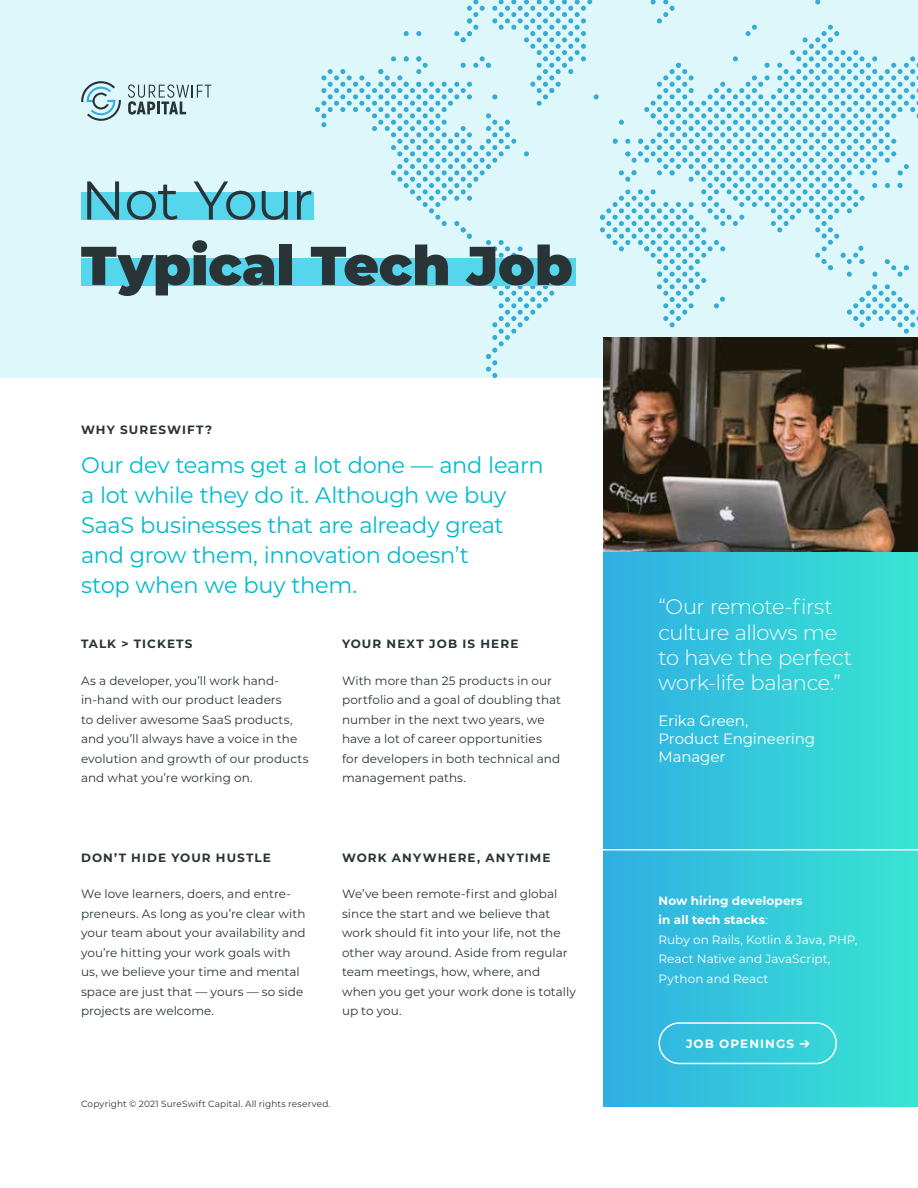
<style>
.page{position:relative;width:918px;height:1188px;background:#fff}
.page>*{position:absolute;margin:0;border:0;box-sizing:border-box;transform-origin:0 0}
.t1{font:900 54.45px "Montserrat";color:#293436}
.t2{font:54.45px "Montserrat";letter-spacing:-.025em;color:#293436}
.t3{font:22.5px/30px "Montserrat";letter-spacing:-.015em;color:#00bacc}
.t4{font:300 21px/25.2px "Montserrat";letter-spacing:-.02em;color:#fff}
.t5{font:15px/18px "Montserrat";letter-spacing:-.005em;color:#fff}
.t6{font:12px/19.5px "Montserrat";letter-spacing:.005em;color:#293436}
.t7{font:12px/19.5px "Montserrat";letter-spacing:.005em;color:#fff}
.t8{font:700 12px "Montserrat";letter-spacing:.095em;color:#293436}
.t9{font:700 12px "Montserrat";letter-spacing:.09em;color:#fff}
.t10{font:9px "Montserrat";letter-spacing:.015em;color:#293436}
.s1{font-weight:700}
</style>
<div class="page">
<div style="left:0;top:0;width:918px;height:378px;background:#ddf7fb"></div>
<svg style="left:128px;top:84px;width:83px;height:31px"></svg>
<svg style="left:81px;top:81px;width:40px;height:40px"></svg>
<svg style="left:315px;top:0;width:603px;height:378px"></svg>
<div style="left:603px;top:338px;width:315px;height:769px;background:linear-gradient(to right,#31aee4,#39e5d1)"></div>
<div style="left:81px;top:258px;width:495px;height:27px;background:#56d6ed"></div>
<div style="left:81px;top:193px;width:232px;height:27px;background:#56d6ed"></div>
<img style="left:603px;top:338px;width:315px;height:213px">
<div style="left:658px;top:1022px;width:179px;height:42px;border:2px solid #fff;border-radius:20px"></div>
<hr style="left:603px;top:849px;width:315px;height:1px;background:#fff">
<h1 class="t2" style="left:81px;top:163px;width:234px">Not Your</h1>
<h1 class="t1" style="left:81px;top:225px;width:493px">Typical Tech Job</h1>
<p class="t8" style="left:81px;top:421px;width:133px">WHY SURESWIFT?</p>
<h2 class="t3" style="left:81px;top:449px;width:464px">Our dev teams get a lot done — and learn a lot while they do it. Although we buy SaaS businesses that are already great and grow them, innovation doesn’t<br>stop when we buy them.</h2>
<p class="t8" style="left:81px;top:635px;width:113px">TALK &gt; TICKETS</p>
<p class="t6" style="left:81px;top:670px;width:229px">As a developer, you’ll work hand&shy;in-hand with our product leaders<br>to deliver awesome SaaS products, and you’ll always have a voice in the evolution and growth of our products and what you’re working on.</p>
<p class="t8" style="left:81px;top:849px;width:191px">DON’T HIDE YOUR HUSTLE</p>
<p class="t6" style="left:81px;top:884px;width:226px">We love learners, doers, and entre&shy;preneurs. As long as you’re clear with your team about your availability and you’re hitting your work goals with us, we believe your time and mental space are just that — yours — so side projects are welcome.</p>
<p class="t8" style="left:342px;top:635px;width:178px">YOUR NEXT JOB IS HERE</p>
<p class="t6" style="left:342px;top:670px;width:221px">With more than 25 products in our portfolio and a goal of doubling that number in the next two years, we have a lot of career opportunities for developers in both technical and management paths.</p>
<p class="t8" style="left:342px;top:849px;width:210px">WORK ANYWHERE, ANYTIME</p>
<p class="t6" style="left:342px;top:884px;width:236px">We’ve been remote-first and global since the start and we believe that work should fit into your life, not the other way around. Aside from regular team meetings, how, where, and when you get your work done is totally up to you.</p>
<p class="t10" style="left:81px;top:1098px;width:251px">Copyright © 2021 SureSwift Capital. All rights reserved.</p>
<h3 class="t4" style="left:658px;top:594px;width:195px">“Our remote-first culture allows me to have the perfect work-life balance.”</h3>
<p class="t5" style="left:658px;top:711px;width:158px">Erika Green,<br>Product Engineering<br>Manager</p>
<p class="t7" style="left:658px;top:890px;width:200px"><span class="s1">Now hiring developers<br>in all tech stacks</span>:<br>Ruby on Rails, Kotlin &amp; Java, PHP,<br>React Native and JavaScript,<br>Python and React</p>
<p class="t9" style="left:686px;top:1035px;width:126px">JOB OPENINGS ➔</p>
</div>
